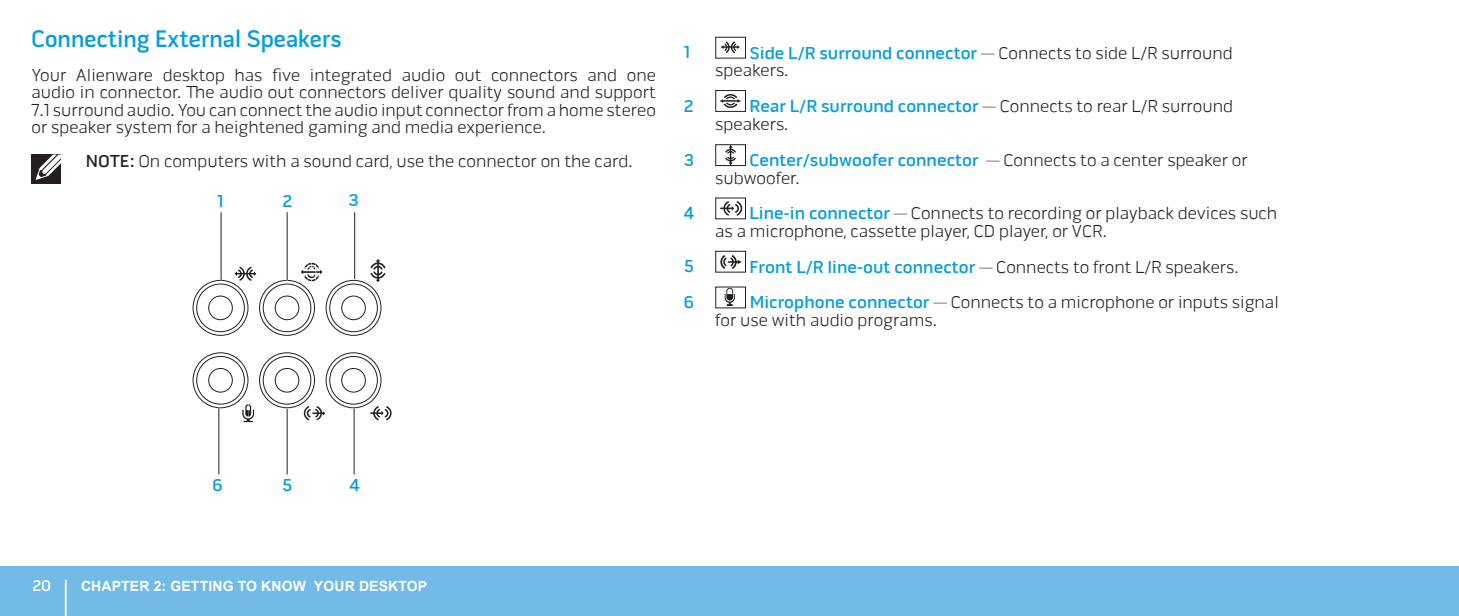
<style>
.page{position:relative;width:1459px;height:616px;background:#fff}
.page>*{position:absolute;margin:0;border:0;box-sizing:border-box;transform-origin:0 0}
.AW_Head2{font:600 24.5px "Pill Gothic 600 mg";color:#069ddc}
.AW_Paragraph_Table{font:300 17.5px/17.5px "Pill Alt 600 mg";color:#231f20}
.AW_Paragraph_First{font:300 17.5px/17.5px "Pill Alt 600 mg";color:#231f20;text-align:justify}
.AW_NOTE_NOTICE_CAUT{font:300 17.5px "Pill Alt 600 mg";color:#231f20}
.AW_Callout_Table_Nu{font:500 17.5px "Pill Alt 600 mg";color:#069ddc}
.t1{font:500 15.75px "Pill Alt 600 mg";color:#fff}
.t2{font:700 14px "Arial";letter-spacing:.01em;color:#fff}
.s1{font-weight:500}
.s2{font-weight:500;color:#069ddc}
</style>
<div class="page">
<div style="left:0;top:566px;width:1458px;height:49px;background:#72bbe8"></div>
<hr style="left:65px;top:579px;width:2px;height:36px;background:#fff">
<div style="left:32px;top:154px;width:29px;height:30px;background:#231f20"></div>
<svg style="left:35px;top:154px;width:26px;height:26px"></svg>
<svg style="left:192px;top:245px;width:200px;height:178px"></svg>
<svg style="left:370px;top:406px;width:21px;height:14px"></svg>
<svg style="left:304px;top:406px;width:21px;height:14px"></svg>
<svg style="left:242px;top:404px;width:12px;height:17px"></svg>
<svg style="left:301px;top:262px;width:21px;height:19px"></svg>
<svg style="left:234px;top:266px;width:22px;height:14px"></svg>
<svg style="left:370px;top:259px;width:15px;height:23px"></svg>
<hr style="left:286px;top:214px;width:2px;height:66px;background:#fff">
<hr style="left:287px;top:212px;width:1px;height:68px;background:#231f20">
<hr style="left:220px;top:212px;width:2px;height:68px;background:#fff">
<hr style="left:221px;top:212px;width:1px;height:68px;background:#231f20">
<hr style="left:218px;top:407px;width:2px;height:67px;background:#fff">
<hr style="left:218px;top:407px;width:1px;height:67px;background:#231f20">
<hr style="left:286px;top:408px;width:2px;height:66px;background:#fff">
<hr style="left:287px;top:408px;width:1px;height:66px;background:#231f20">
<hr style="left:353px;top:408px;width:2px;height:66px;background:#fff">
<hr style="left:354px;top:408px;width:1px;height:66px;background:#231f20">
<hr style="left:354px;top:212px;width:1px;height:67px;background:#231f20">
<svg style="left:720px;top:41px;width:20px;height:12px"></svg>
<div style="left:715px;top:37px;width:31px;height:21px;border:1px solid #231f20"></div>
<svg style="left:720px;top:94px;width:21px;height:14px"></svg>
<div style="left:715px;top:90px;width:31px;height:22px;border:1px solid #231f20"></div>
<svg style="left:725px;top:146px;width:11px;height:18px"></svg>
<div style="left:715px;top:144px;width:31px;height:22px;border:1px solid #231f20"></div>
<svg style="left:720px;top:201px;width:22px;height:14px"></svg>
<div style="left:715px;top:197px;width:31px;height:22px;border:1px solid #231f20"></div>
<svg style="left:720px;top:255px;width:21px;height:14px"></svg>
<div style="left:715px;top:250px;width:31px;height:22px;border:1px solid #231f20"></div>
<svg style="left:724px;top:288px;width:11px;height:18px"></svg>
<div style="left:715px;top:286px;width:31px;height:22px;border:1px solid #231f20"></div>
<p class="AW_Head2" style="left:32px;top:29px;width:311px">Connecting External Speakers</p>
<p class="AW_Paragraph_First" style="left:32px;top:66px;width:626px">Your Alienware desktop has five integrated audio out connectors and one audio in connector. The audio out connectors deliver quality sound and support 7.1 surround audio. You can connect the audio input connector from a home stereo or speaker system for a heightened gaming and media experience.</p>
<p class="AW_NOTE_NOTICE_CAUT" style="left:86px;top:150px;width:548px"><span class="s1">NOTE:</span> On computers with a sound card, use the connector on the card.</p>
<p class="AW_Callout_Table_Nu" style="left:217px;top:190px;width:8px">1</p>
<p class="AW_Callout_Table_Nu" style="left:282px;top:190px;width:11px">2</p>
<p class="AW_Callout_Table_Nu" style="left:348px;top:190px;width:12px">3</p>
<p class="AW_Callout_Table_Nu" style="left:684px;top:42px;width:8px">1</p>
<p class="AW_Paragraph_Table" style="left:715px;top:44px;width:519px;text-indent:34px"><span class="s2">Side L/R surround connector</span> — Connects to side L/R surround speakers.</p>
<p class="AW_Callout_Table_Nu" style="left:684px;top:95px;width:11px">2</p>
<p class="AW_Paragraph_Table" style="left:715px;top:97px;width:519px;line-height:18.4px;text-indent:34px"><span class="s2">Rear L/R surround connector</span> — Connects to rear L/R surround speakers.</p>
<p class="AW_Callout_Table_Nu" style="left:684px;top:150px;width:12px">3</p>
<p class="AW_Paragraph_Table" style="left:715px;top:151px;width:534px;text-indent:34px"><span class="s2">Center/subwoofer connector</span> — Connects to a center speaker or subwoofer.</p>
<p class="AW_Callout_Table_Nu" style="left:684px;top:203px;width:12px">4</p>
<p class="AW_Paragraph_Table" style="left:715px;top:204px;width:563px;text-indent:34px"><span class="s2">Line-in connector</span> — Connects to recording or playback devices such as a microphone, cassette player, CD player, or VCR.</p>
<p class="AW_Callout_Table_Nu" style="left:684px;top:256px;width:12px">5</p>
<p class="AW_Paragraph_Table" style="left:749px;top:258px;width:491px"><span class="s2">Front L/R line-out connector</span> — Connects to front L/R speakers.</p>
<p class="AW_Callout_Table_Nu" style="left:684px;top:292px;width:12px">6</p>
<p class="AW_Paragraph_Table" style="left:715px;top:293px;width:565px;text-indent:34px"><span class="s2">Microphone connector</span> — Connects to a microphone or inputs signal for use with audio programs.</p>
<p class="AW_Callout_Table_Nu" style="left:212px;top:474px;width:12px">6</p>
<p class="AW_Callout_Table_Nu" style="left:282px;top:474px;width:12px">5</p>
<p class="AW_Callout_Table_Nu" style="left:349px;top:474px;width:12px">4</p>
<p class="t1" style="left:32px;top:576px;width:20px">20</p>
<p class="t2" style="left:81px;top:576px;width:348px">CHAPTER 2: GETTING TO KNOW YOUR DESKTOP</p>
</div>
